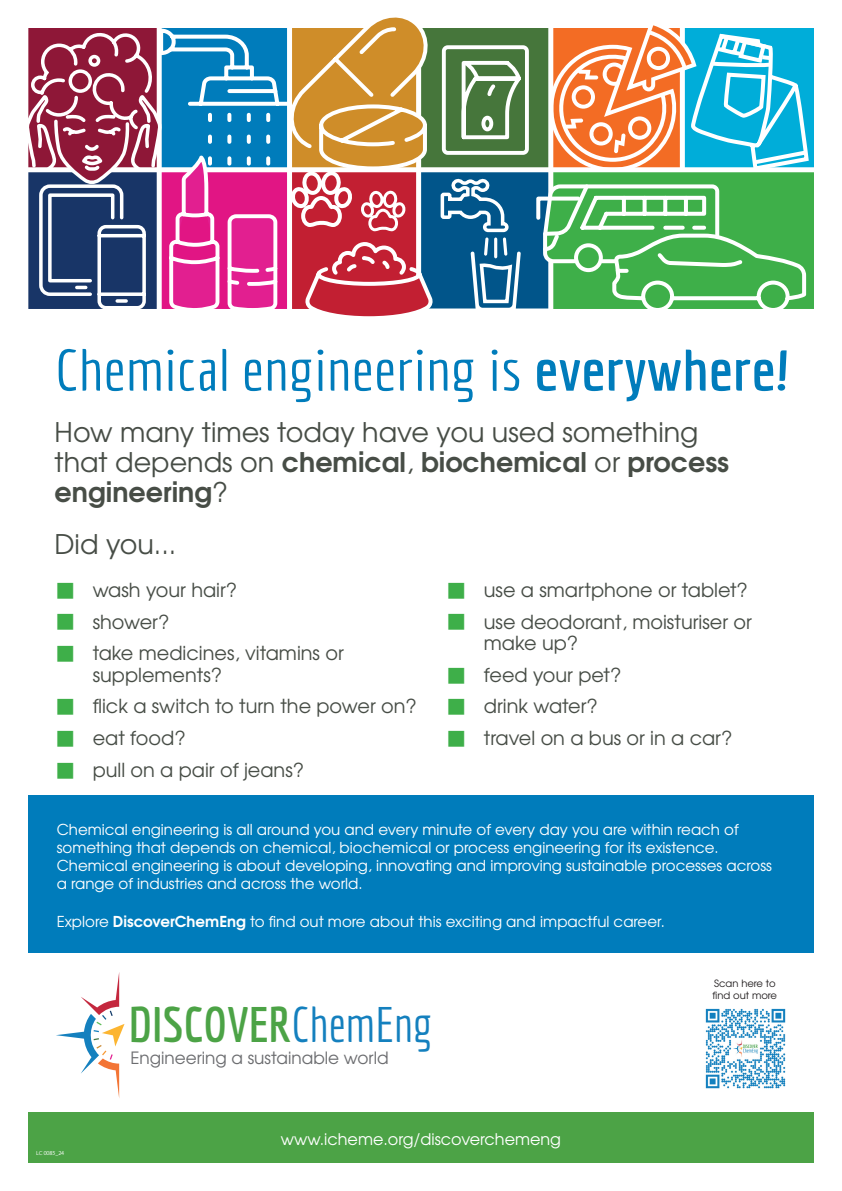
<style>
.page{position:relative;width:842px;height:1191px;background:#fff}
.page>*{position:absolute;margin:0;border:0;box-sizing:border-box;transform-origin:0 0}
.t1{font:57.1px "Economica";color:#007cbb;scale:1.11 1}
.t2{font:700 48.6px "Economica";color:#4ca346}
.t3{font:27px/30px "Te X Gyre Adventor";color:#474d46}
.t4{font:19.3px/21.5px "Te X Gyre Adventor";color:#474d46}
.t5{font:16.9px "Te X Gyre Adventor";color:#6c6d70}
.t6{font:16px "Te X Gyre Adventor";color:#fff}
.t7{font:15px/18px "Te X Gyre Adventor";color:#fff}
.t8{font:10px/12px "Te X Gyre Adventor";color:#231f20}
.t9{font:5.9px "Foundry Sans";color:#fff}
.s1{font-weight:700}
.s2{color:#3eaf49}
.s3{font-weight:400;color:#1480be}
</style>
<div class="page">
<div style="left:28px;top:795px;width:786px;height:157px;background:#007cbb"></div>
<img style="left:705px;top:1008px;width:81px;height:81px">
<div style="left:683px;top:29px;width:131px;height:142px;background:#00add9"></div>
<div style="left:682px;top:169px;width:131px;height:142px;background:#3eaf49"></div>
<div style="left:28px;top:1112px;width:786px;height:50px;background:#4ca346"></div>
<svg style="left:56px;top:972px;width:69px;height:126px"></svg>
<svg style="left:28px;top:17px;width:782px;height:300px"></svg>
<div style="left:426px;top:308px;width:125px;height:5px;background:#fff"></div>
<div style="left:420px;top:311px;width:131px;height:5px;background:#fff"></div>
<h1 class="t1" style="left:55px;top:338px;width:665px">Chemical engineering is <span class="s1">everywhere!</span></h1>
<h3 class="t3" style="left:55px;top:415px;width:676px">How many times today have you used something that depends on <span class="s1">chemical</span>, <span class="s1">biochemical</span> or <span class="s1">process engineering</span>?</h3>
<h3 class="t3" style="left:55px;top:527px;width:123px">Did you...</h3>
<p class="t4" style="left:57px;top:578px;width:182px"><span class="s2">■</span> wash your hair?</p>
<p class="t4" style="left:57px;top:609px;width:114px"><span class="s2">■</span> shower?</p>
<p class="t4" style="left:93px;top:641px;width:253px;text-indent:-36px"><span class="s2">■</span> take medicines, vitamins or supplements?</p>
<p class="t4" style="left:57px;top:694px;width:362px"><span class="s2">■</span> flick a switch to turn the power on?</p>
<p class="t4" style="left:57px;top:726px;width:131px"><span class="s2">■</span> eat food?</p>
<p class="t4" style="left:57px;top:757px;width:249px"><span class="s2">■</span> pull on a pair of jeans?</p>
<p class="t4" style="left:448px;top:578px;width:302px"><span class="s2">■</span> use a smartphone or tablet?</p>
<p class="t4" style="left:484px;top:609px;width:270px;text-indent:-36px"><span class="s2">■</span> use deodorant, moisturiser or make up?</p>
<p class="t4" style="left:448px;top:662px;width:175px"><span class="s2">■</span> feed your pet?</p>
<p class="t4" style="left:448px;top:694px;width:152px"><span class="s2">■</span> drink water?</p>
<p class="t4" style="left:448px;top:726px;width:286px"><span class="s2">■</span> travel on a bus or in a car?</p>
<p class="t7" style="left:57px;top:819px;width:717px">Chemical engineering is all around you and every minute of every day you are within reach of something that depends on chemical, biochemical or process engineering for its existence.<br>Chemical engineering is about developing, innovating and improving sustainable processes across a range of industries and across the world.</p>
<p class="t7" style="left:57px;top:911px;width:610px">Explore <span class="s1">DiscoverChemEng</span> to find out more about this exciting and impactful career.</p>
<p class="t9" style="left:36px;top:1150px;width:30px">LC 0085_24</p>
<h2 class="t2" style="left:129px;top:996px;width:305px">DISCOVER<span class="s3">ChemEng</span></h2>
<p class="t5" style="left:130px;top:1044px;width:260px">Engineering a sustainable world</p>
<p class="t6" style="left:281px;top:1126px;width:282px">www.icheme.org/discoverchemeng</p>
<p class="t8" style="left:713px;top:976px;width:66px">Scan here to find out more</p>
</div>
